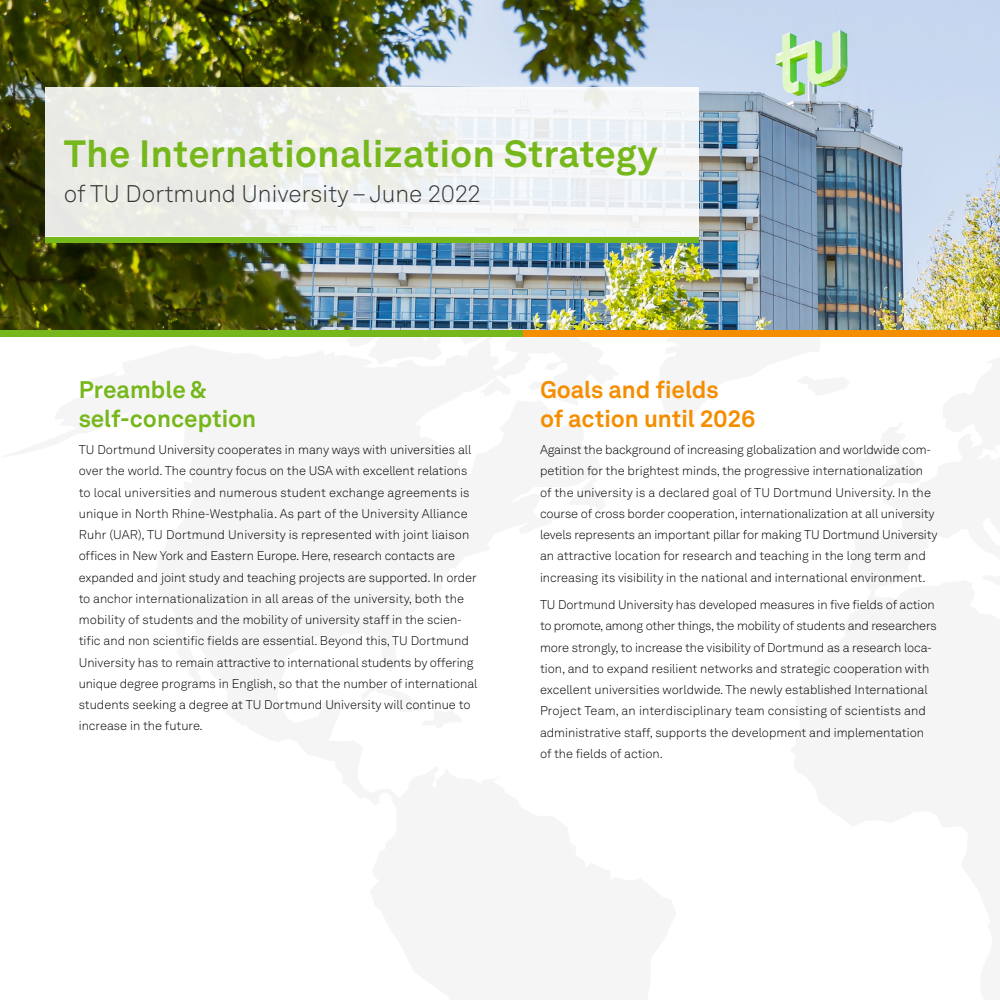
<style>
.page{position:relative;width:1000px;height:1000px;background:#fff}
.page>*{position:absolute;margin:0;border:0;box-sizing:border-box;transform-origin:0 0}
.t1{font:700 37.5px "Akkurat LL";letter-spacing:.01em;color:#76b71b}
.t2{font:700 23.75px/28.5px "Akkurat LL";color:#f48e00}
.t3{font:300 23.75px "Akkurat LL";color:#333}
.t4{font:700 23.75px/28.5px "Akkurat LL";color:#76b71b}
.t5{font:300 12.5px/21.2px "Akkurat LL";color:#000}
</style>
<div class="page">
<svg style="left:345px;top:336px;width:579px;height:1px"></svg>
<img style="left:0;top:0;width:1000px;height:330px">
<div style="left:522px;top:330px;width:478px;height:6px;background:#f48e00"></div>
<div style="left:0;top:330px;width:522px;height:6px;background:#76b71b"></div>
<div style="left:45px;top:237px;width:653px;height:6px;background:#76b71b"></div>
<div style="left:45px;top:87px;width:653px;height:150px;background:linear-gradient(to right,#eaebe3,#f3f6f9)"></div>
<h1 class="t1" style="left:64px;top:125px;width:595px">The Internationalization Strategy</h1>
<h2 class="t3" style="left:64px;top:178px;width:418px">of TU Dortmund University – June 2022</h2>
<h2 class="t4" style="left:79px;top:374px;width:179px">Preamble &amp; self-conception</h2>
<p class="t5" style="left:79px;top:439px;width:400px">TU Dortmund University cooperates in many ways with universities all over the world. The country focus on the USA with excellent relations to local universities and numerous student exchange agreements is unique in North Rhine-Westphalia. As part of the University Alliance Ruhr (UAR), TU Dortmund University is represented with joint liaison offices in New York and Eastern Europe. Here, research contacts are expanded and joint study and teaching projects are supported. In order to anchor internationalization in all areas of the university, both the mobility of students and the mobility of university staff in the scien&shy;tific and non scientific fields are essential. Beyond this, TU Dortmund University has to remain attractive to international students by offering unique degree programs in English, so that the number of international students seeking a degree at TU Dortmund University will continue to increase in the future.</p>
<h2 class="t2" style="left:540px;top:374px;width:217px">Goals and fields<br>of action until 2026</h2>
<p class="t5" style="left:540px;top:439px;width:399px">Against the background of increasing globalization and worldwide com&shy;petition for the brightest minds, the progressive internationalization of the university is a declared goal of TU Dortmund University. In the course of cross border cooperation, internationalization at all university levels represents an important pillar for making TU Dortmund University an attractive location for research and teaching in the long term and increasing its visibility in the national and international environment.</p>
<p class="t5" style="left:540px;top:594px;width:398px">TU Dortmund University has developed measures in five fields of action to promote, among other things, the mobility of students and researchers more strongly, to increase the visibility of Dortmund as a research loca&shy;tion, and to expand resilient networks and strategic cooperation with excellent universities worldwide. The newly established International Project Team, an interdisciplinary team consisting of scientists and administrative staff, supports the development and implementation of the fields of action.</p>
</div>
